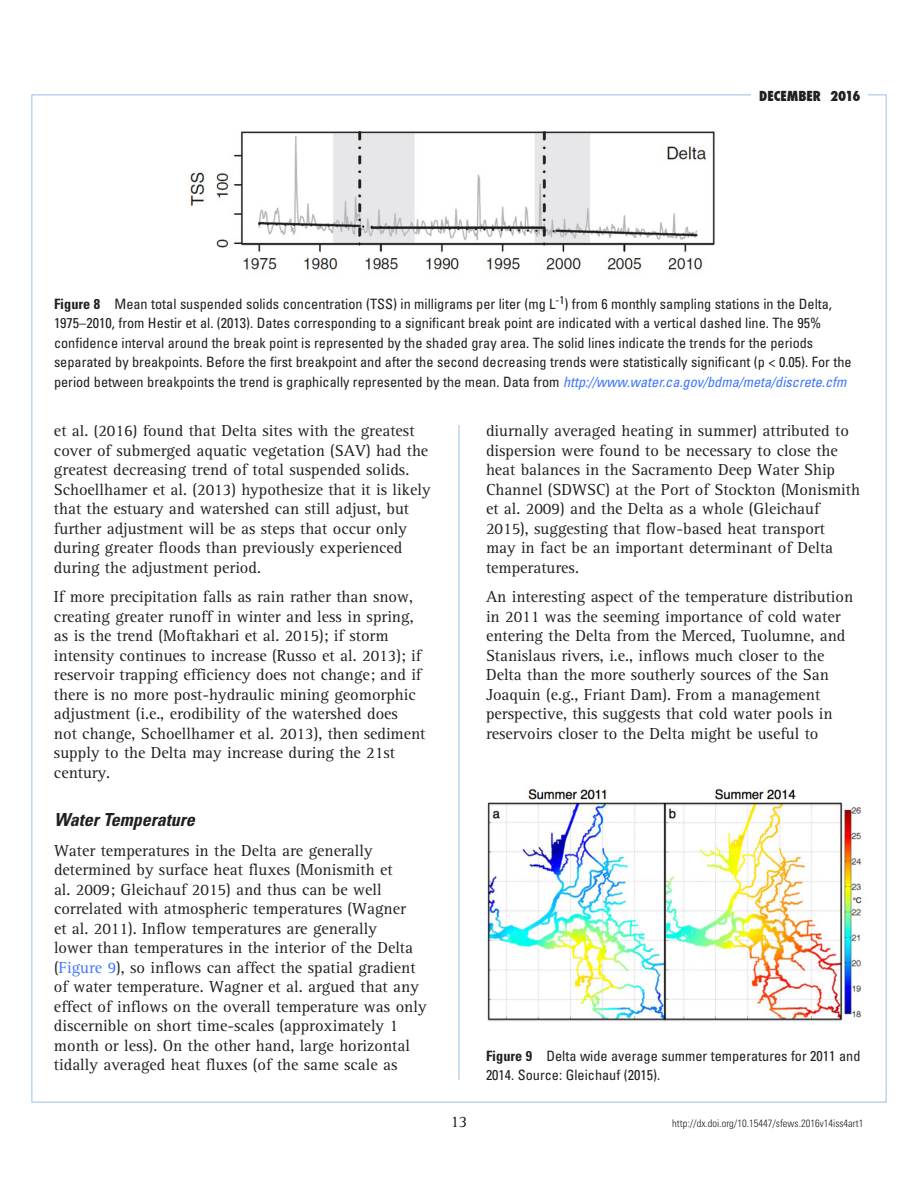
<style>
.page{position:relative;width:918px;height:1188px;background:#fff}
.page>*{position:absolute;margin:0;border:0;box-sizing:border-box;transform-origin:0 0}
.t1{font:italic 700 condensed 18px "Univers";color:#231f20}
.t2{font:16.5px/19.5px "Rotis Serif";color:#231f20}
.t3{font:condensed 14.25px/19.5px "Univers";color:#231f20}
.t4{font:800 condensed 13.5px "Futura";color:#231f20}
.t5{font:300 condensed 10.5px "Univers";color:#231f20}
.s1{font-weight:700}
.s2{font-style:italic;color:#3c73ff}
.s3{color:#3c73ff}
</style>
<div class="page">
<hr style="left:459px;top:126px;width:1px;height:954px;background:#99c0e6">
<img style="left:190px;top:126px;width:525px;height:152px">
<img style="left:487px;top:787px;width:375px;height:235px">
<p class="t4" style="left:759px;top:86px;width:103px">DECEMBER 2016</p>
<p class="t3" style="left:54px;top:293px;width:799px"><span class="s1">Figure 8</span> Mean total suspended solids concentration (TSS) in milligrams per liter (mg L<sup>-1</sup>) from 6 monthly sampling stations in the Delta, 1975–2010, from Hestir et al. (2013). Dates corresponding to a significant break point are indicated with a vertical dashed line. The 95% confidence interval around the break point is represented by the shaded gray area. The solid lines indicate the trends for the periods separated by breakpoints. Before the first breakpoint and after the second decreasing trends were statistically significant (p &lt; 0.05). For the period between breakpoints the trend is graphically represented by the mean. Data from <span class="s2">http://www.water.ca.gov/bdma/meta/discrete.cfm</span></p>
<p class="t2" style="left:54px;top:422px;width:378px">et al. (2016) found that Delta sites with the greatest cover of submerged aquatic vegetation (SAV) had the greatest decreasing trend of total suspended solids.<br>Schoellhamer et al. (2013) hypothesize that it is likely that the estuary and watershed can still adjust, but further adjustment will be as steps that occur only during greater floods than previously experienced during the adjustment period.</p>
<p class="t2" style="left:54px;top:587px;width:373px">If more precipitation falls as rain rather than snow, creating greater runoff in winter and less in spring, as is the trend (Moftakhari et al. 2015); if storm intensity continues to increase (Russo et al. 2013); if reservoir trapping efficiency does not change; and if there is no more post-hydraulic mining geomorphic adjustment (i.e., erodibility of the watershed does<br>not change, Schoellhamer et al. 2013), then sediment supply to the Delta may increase during the 21st century.</p>
<p class="t1" style="left:54px;top:809px;width:142px">Water Temperature</p>
<p class="t2" style="left:54px;top:841px;width:374px">Water temperatures in the Delta are generally determined by surface heat fluxes (Monismith et<br>al. 2009; Gleichauf 2015) and thus can be well correlated with atmospheric temperatures (Wagner<br>et al. 2011). Inflow temperatures are generally<br>lower than temperatures in the interior of the Delta (<span class="s3">Figure 9</span>), so inflows can affect the spatial gradient of water temperature. Wagner et al. argued that any effect of inflows on the overall temperature was only discernible on short time-scales (approximately 1 month or less). On the other hand, large horizontal tidally averaged heat fluxes (of the same scale as</p>
<p class="t2" style="left:486px;top:422px;width:375px">diurnally averaged heating in summer) attributed to dispersion were found to be necessary to close the heat balances in the Sacramento Deep Water Ship Channel (SDWSC) at the Port of Stockton (Monismith et al. 2009) and the Delta as a whole (Gleichauf 2015), suggesting that flow-based heat transport<br>may in fact be an important determinant of Delta temperatures.</p>
<p class="t2" style="left:486px;top:587px;width:369px">An interesting aspect of the temperature distribution in 2011 was the seeming importance of cold water entering the Delta from the Merced, Tuolumne, and Stanislaus rivers, i.e., inflows much closer to the Delta than the more southerly sources of the San Joaquin (e.g., Friant Dam). From a management perspective, this suggests that cold water pools in reservoirs closer to the Delta might be useful to</p>
<p class="t2" style="left:450px;top:1113px;width:19px">13</p>
<p class="t3" style="left:486px;top:1045px;width:376px"><span class="s1">Figure 9</span> Delta wide average summer temperatures for 2011 and<br>2014. Source: Gleichauf (2015).</p>
<p class="t5" style="left:672px;top:1117px;width:193px">http://dx.doi.org/10.15447/sfews.2016v14iss4art1</p>
</div>
